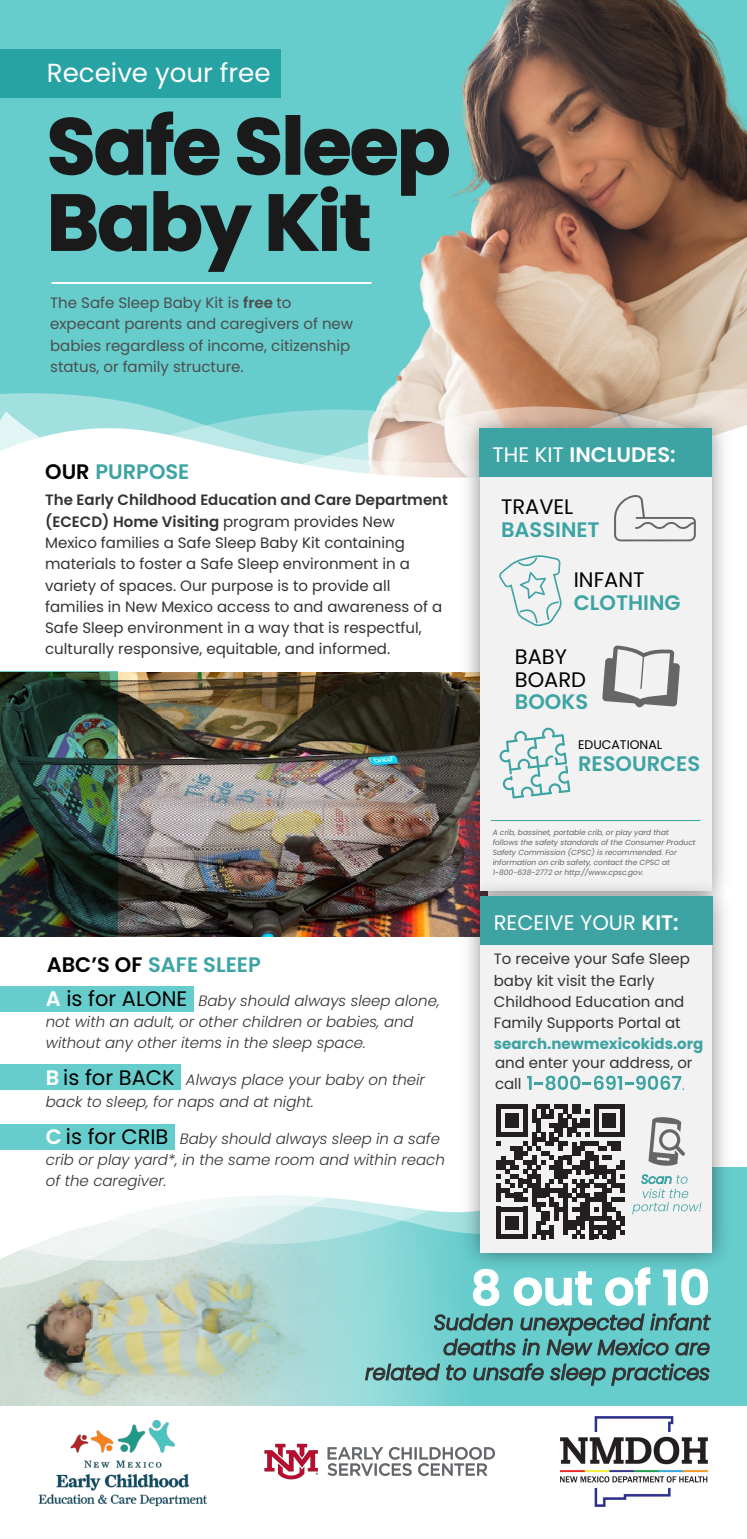
<style>
.page{position:relative;width:747px;height:1539px;background:#fff}
.page>*{position:absolute;margin:0;border:0;box-sizing:border-box;transform-origin:0 0}
.t1{font:600 47.5px "Poppins";color:#fff}
.t2{font:26px "Poppins";color:#fff}
.t3{font:italic 300 21px/25px "Poppins";color:#333;text-align:right}
.t4{font:600 21px "Poppins";color:#3ea3a3}
.t5{font:21px/22.5px "Poppins";color:#000}
.t6{font:600 21px "Poppins";color:#fff}
.t7{font:21px "Poppins";color:#fff}
.t8{font:15px/21.2px "Poppins";color:#333}
.t9{font:italic 300 15px/21.2px "Poppins";color:#333}
.t10{font:15px/21.2px "Poppins";color:#4d4d4d}
.t11{font:700 15px "Poppins";color:#3ea3a3}
.t12{font:12.5px "Poppins";color:#000}
.t13{font:italic 7.5px/10px "Poppins";color:#666}
.s1{font-weight:600}
.s2{color:#000}
.s3{font-weight:600;font-style:normal;font-size:21px;color:#fff}
.s4{font-weight:400;font-style:normal;font-size:21px;color:#000}
.s5{font-weight:400}
</style>
<div class="page">
<svg style="left:0;top:1167px;width:747px;height:239px;background:#a3cabf"></svg>
<div style="left:0;top:0;width:747px;height:512px;background:#6cc"></div>
<img style="left:141px;top:0;width:606px;height:375px">
<svg style="left:0;top:375px;width:747px;height:30px"></svg>
<svg style="left:0;top:405px;width:747px;height:6px"></svg>
<svg style="left:0;top:411px;width:747px;height:101px;background:#e3f2f0"></svg>
<svg style="left:49px;top:111px;width:401px;height:161px"></svg>
<hr style="left:51px;top:282px;width:321px;height:2px;background:#fff">
<img style="left:0;top:672px;width:453px;height:265px">
<img style="left:0;top:671px;width:117px;height:265px">
<img style="left:452px;top:403px;width:287px;height:515px">
<div style="left:480px;top:431px;width:232px;height:460px;background:#f2f2f2"></div>
<div style="left:479px;top:428px;width:233px;height:49px;background:#3ea3a3"></div>
<svg style="left:499px;top:555px;width:63px;height:72px"></svg>
<svg style="left:614px;top:495px;width:82px;height:46px"></svg>
<hr style="left:491px;top:820px;width:209px;height:1px;background:#3ea3a3">
<svg style="left:602px;top:645px;width:78px;height:63px"></svg>
<svg style="left:499px;top:727px;width:71px;height:72px"></svg>
<svg style="left:364px;top:1279px;width:348px;height:111px;background:#66b3b3"></svg>
<svg style="left:0;top:1302px;width:565px;height:5px;background:#9fcbc1"></svg>
<svg style="left:0;top:1273px;width:565px;height:29px;background:#a8d3ca"></svg>
<svg style="left:0;top:1239px;width:453px;height:31px;background:#bee1df"></svg>
<svg style="left:0;top:1167px;width:453px;height:72px"></svg>
<div style="left:0;top:987px;width:194px;height:25px;background:#6cc"></div>
<div style="left:0;top:1064px;width:181px;height:25px;background:#6cc"></div>
<img style="left:453px;top:873px;width:287px;height:406px">
<div style="left:480px;top:900px;width:232px;height:352px;background:#f2f2f2"></div>
<div style="left:480px;top:896px;width:232px;height:49px;background:#3ea3a3"></div>
<svg style="left:527px;top:1076px;width:157px;height:14px"></svg>
<svg style="left:497px;top:1104px;width:128px;height:135px"></svg>
<svg style="left:632px;top:1174px;width:70px;height:40px"></svg>
<svg style="left:648px;top:1117px;width:37px;height:49px"></svg>
<svg style="left:0;top:1089px;width:305px;height:133px"></svg>
<img style="left:38px;top:1420px;width:169px;height:87px">
<img style="left:264px;top:1443px;width:231px;height:37px">
<img style="left:560px;top:1416px;width:148px;height:91px">
<div style="left:0;top:1124px;width:174px;height:25px;background:#6cc"></div>
<div style="left:0;top:50px;width:281px;height:48px;background:#28a3a3"></div>
<h2 class="t2" style="left:47px;top:58px;width:225px">Receive your free</h2>
<p class="t10" style="left:50px;top:292px;width:305px">The Safe Sleep Baby Kit is <span class="s1">free</span> to expecant parents and caregivers of new babies regardless of income, citizenship status, or family structure.</p>
<h3 class="t4" style="left:45px;top:459px;width:146px"><span class="s2">OUR</span> PURPOSE</h3>
<p class="t8" style="left:45px;top:490px;width:404px"><span class="s1">The Early Childhood Education and Care Department (ECECD) Home Visiting</span> program provides New Mexico families a Safe Sleep Baby Kit containing materials to foster a Safe Sleep environment in a variety of spaces. Our purpose is to provide all families in New Mexico access to and awareness of a Safe Sleep environment in a way that is respectful, culturally responsive, equitable, and informed.</p>
<h3 class="t4" style="left:47px;top:952px;width:216px"><span class="s2">ABC’S OF</span> SAFE SLEEP</h3>
<p class="t9" style="left:46px;top:990px;width:395px"><span class="s3">A</span> <span class="s4">is for ALONE</span> Baby should always sleep alone, not with an adult, or other children or babies, and without any other items in the sleep space.</p>
<p class="t9" style="left:46px;top:1070px;width:381px"><span class="s3">B</span> <span class="s4">is for BACK</span> Always place your baby on their back to sleep, for naps and at night.</p>
<p class="t9" style="left:46px;top:1128px;width:401px"><span class="s3">C</span> <span class="s4">is for CRIB</span> Baby should always sleep in a safe crib or play yard*, in the same room and within reach of the caregiver.</p>
<h3 class="t6" style="left:493px;top:442px;width:185px"><span class="s5">THE KIT</span> INCLUDES:</h3>
<h3 class="t5" style="left:501px;top:496px;width:74px">TRAVEL</h3>
<h3 class="t4" style="left:501px;top:517px;width:100px">BASSINET</h3>
<h3 class="t5" style="left:574px;top:569px;width:72px">INFANT</h3>
<h3 class="t4" style="left:574px;top:590px;width:108px">CLOTHING</h3>
<h3 class="t5" style="left:515px;top:646px;width:73px">BABY<br>BOARD</h3>
<h3 class="t4" style="left:515px;top:690px;width:75px">BOOKS</h3>
<p class="t12" style="left:578px;top:737px;width:86px">EDUCATIONAL</p>
<h3 class="t4" style="left:578px;top:752px;width:124px">RESOURCES</h3>
<p class="t13" style="left:493px;top:828px;width:204px">A crib, bassinet, portable crib, or play yard that follows the safety standards of the Consumer Product Safety Commission (CPSC) is recommended. For information on crib safety, contact the CPSC at 1-800-638-2772 or http://www.cpsc.gov.</p>
<h3 class="t7" style="left:494px;top:910px;width:186px">RECEIVE YOUR <span class="s1">KIT:</span></h3>
<p class="t8" style="left:494px;top:949px;width:198px">To receive your Safe Sleep baby kit visit the Early<br>Childhood Education and<br>Family Supports Portal at</p>
<p class="t11" style="left:494px;top:1035px;width:211px">search.newmexicokids.org</p>
<p class="t8" style="left:495px;top:1052px;width:199px">and enter your address, or call</p>
<h1 class="t1" style="left:471px;top:1261px;width:241px">8 out of 10</h1>
<h3 class="t3" style="left:365px;top:1310px;width:347px">Sudden unexpected infant deaths in New Mexico are related to unsafe sleep practices</h3>
</div>
